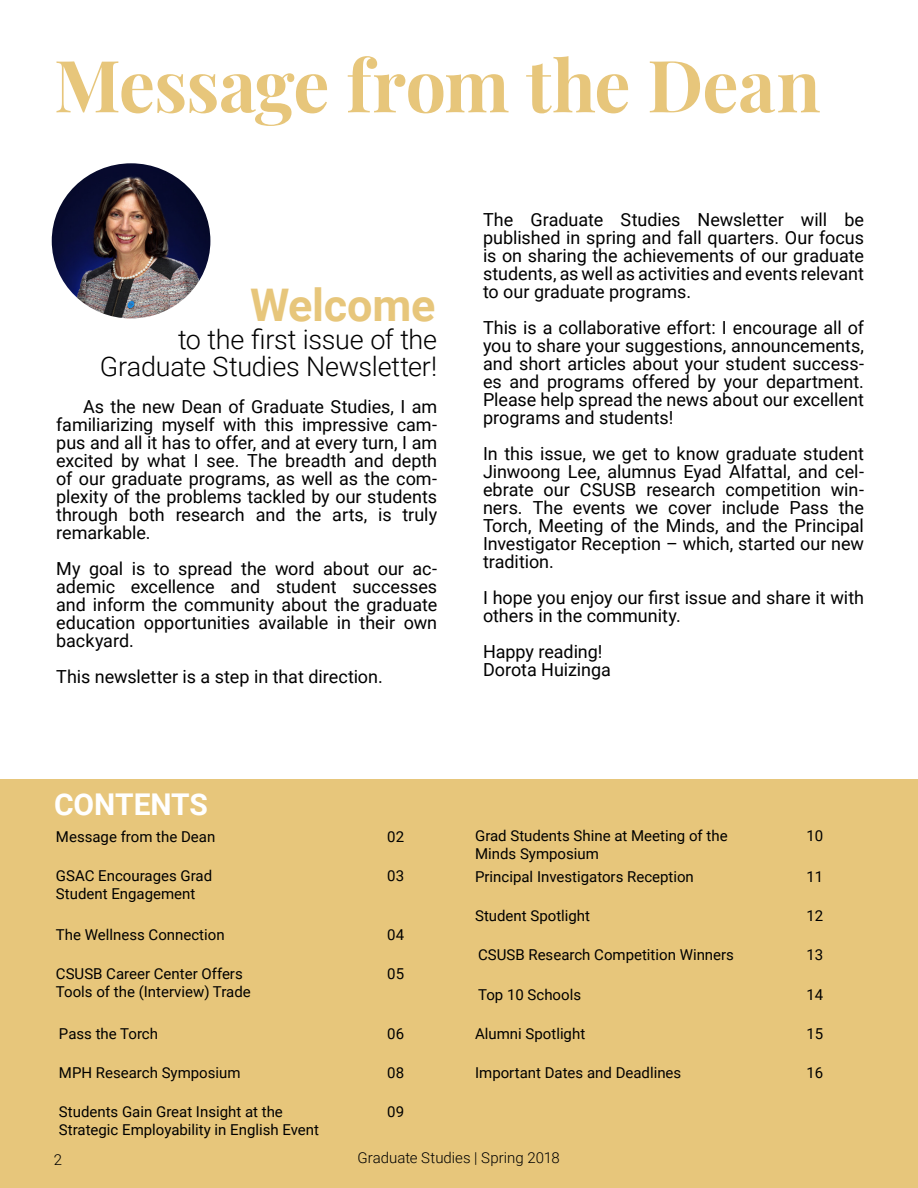
<style>
.page{position:relative;width:918px;height:1188px;background:#fff}
.page>*{position:absolute;margin:0;border:0;box-sizing:border-box;transform-origin:0 0}
.t1{font:700 72px "Playfair Display";letter-spacing:-.015em;color:#e7c67b}
.t2{font:700 45px "Roboto";letter-spacing:-.005em;color:#e7c67b}
.t3{font:700 30px "Roboto";color:#fff}
.t4{font:300 27px/27px "Roboto";letter-spacing:-.01em;color:#000;text-align:right}
.t5{font:18px/18px "Roboto";color:#000;text-align:justify}
.t6{font:15px/18px "Roboto";color:#000}
.t7{font:300 15px "Roboto";color:#000}
</style>
<div class="page">
<div style="left:0;top:779px;width:918px;height:409px;background:#e7c67b"></div>
<img style="left:52px;top:163px;width:158px;height:155px">
<h1 class="t1" style="left:54px;top:29px;width:768px">Message from the Dean</h1>
<h2 class="t2" style="left:250px;top:274px;width:187px">Welcome</h2>
<h3 class="t4" style="left:100px;top:325px;width:339px">to the first issue of the<br>Graduate Studies Newsletter!</h3>
<p class="t5" style="left:56px;top:396px;width:383px;text-indent:27px">As the new Dean of Graduate Studies, I am familiarizing myself with this impressive cam&shy;pus and all it has to offer, and at every turn, I am excited by what I see. The breadth and depth of our graduate programs, as well as the com&shy;plexity of the problems tackled by our students through both research and the arts, is truly remarkable.</p>
<p class="t5" style="left:56px;top:558px;width:382px">My goal is to spread the word about our ac&shy;ademic excellence and student successes and inform the community about the graduate education opportunities available in their own backyard.</p>
<p class="t5" style="left:56px;top:666px;width:328px">This newsletter is a step in that direction.</p>
<h3 class="t3" style="left:54px;top:783px;width:156px">CONTENTS</h3>
<p class="t5" style="left:483px;top:210px;width:382px">The Graduate Studies Newsletter will be published in spring and fall quarters. Our focus is on sharing the achievements of our graduate students, as well as activities and events relevant to our graduate programs.</p>
<p class="t5" style="left:483px;top:318px;width:382px">This is a collaborative effort: I encourage all of you to share your suggestions, announcements, and short articles about your student success&shy;es and programs offered by your department.<br>Please help spread the news about our excellent programs and students!</p>
<p class="t5" style="left:483px;top:444px;width:382px">In this issue, we get to know graduate student Jinwoong Lee, alumnus Eyad Alfattal, and cel&shy;ebrate our CSUSB research competition win&shy;ners. The events we cover include Pass the Torch, Meeting of the Minds, and the Principal Investigator Reception – which, started our new tradition.</p>
<p class="t5" style="left:483px;top:588px;width:382px">I hope you enjoy our first issue and share it with others in the community.</p>
<p class="t5" style="left:483px;top:642px;width:129px">Happy reading!<br>Dorota Huizinga</p>
<p class="t6" style="left:475px;top:826px;width:254px">Grad Students Shine at Meeting of the<br>Minds Symposium</p>
<p class="t6" style="left:806px;top:826px;width:18px">10</p>
<p class="t6" style="left:475px;top:867px;width:220px">Principal Investigators Reception</p>
<p class="t6" style="left:806px;top:867px;width:18px">11</p>
<p class="t6" style="left:475px;top:906px;width:117px">Student Spotlight</p>
<p class="t6" style="left:806px;top:906px;width:18px">12</p>
<p class="t6" style="left:478px;top:945px;width:257px">CSUSB Research Competition Winners</p>
<p class="t6" style="left:806px;top:945px;width:18px">13</p>
<p class="t6" style="left:478px;top:985px;width:104px">Top 10 Schools</p>
<p class="t6" style="left:806px;top:985px;width:18px">14</p>
<p class="t6" style="left:475px;top:1024px;width:112px">Alumni Spotlight</p>
<p class="t6" style="left:806px;top:1024px;width:18px">15</p>
<p class="t6" style="left:475px;top:1063px;width:208px">Important Dates and Deadlines</p>
<p class="t6" style="left:806px;top:1063px;width:18px">16</p>
<p class="t6" style="left:56px;top:827px;width:161px">Message from the Dean</p>
<p class="t6" style="left:387px;top:827px;width:18px">02</p>
<p class="t6" style="left:56px;top:866px;width:158px">GSAC Encourages Grad<br>Student Engagement</p>
<p class="t6" style="left:387px;top:866px;width:18px">03</p>
<p class="t6" style="left:56px;top:925px;width:170px">The Wellness Connection</p>
<p class="t6" style="left:387px;top:925px;width:18px">04</p>
<p class="t6" style="left:56px;top:964px;width:196px">CSUSB Career Center Offers<br>Tools of the (Interview) Trade</p>
<p class="t6" style="left:387px;top:964px;width:18px">05</p>
<p class="t6" style="left:59px;top:1024px;width:101px">Pass the Torch</p>
<p class="t6" style="left:387px;top:1024px;width:18px">06</p>
<p class="t6" style="left:59px;top:1063px;width:183px">MPH Research Symposium</p>
<p class="t6" style="left:387px;top:1063px;width:18px">08</p>
<p class="t6" style="left:59px;top:1102px;width:262px">Students Gain Great Insight at the<br>Strategic Employability in English Event</p>
<p class="t6" style="left:387px;top:1102px;width:18px">09</p>
<p class="t7" style="left:54px;top:1149px;width:10px">2</p>
<p class="t7" style="left:357px;top:1147px;width:204px">Graduate Studies | Spring 2018</p>
</div>
